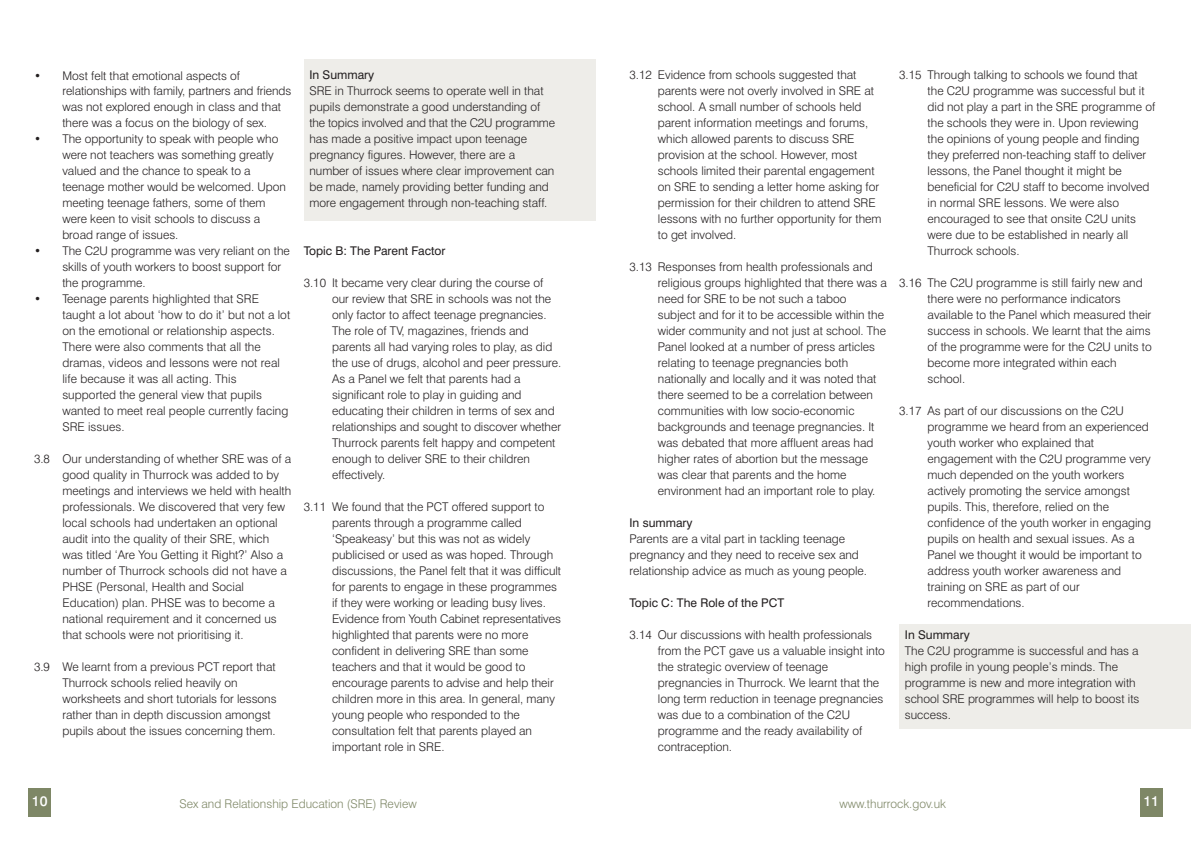
<style>
.page{position:relative;width:1191px;height:842px;background:#fff}
.page>*{position:absolute;margin:0;border:0;box-sizing:border-box;transform-origin:0 0}
.t1{font:500 14px "Swiss 721 BT";color:#fff}
.t2{font:300 12px/16px "Swiss 721 BT";color:#231f20}
.t3{font:12px "Swiss 721 BT";color:#231f20}
.t4{font:300 12px "Swiss 721 BT";color:#7e8766}
</style>
<div class="page">
<div style="left:304px;top:60px;width:291px;height:161px;background:#eeede9"></div>
<div style="left:899px;top:624px;width:292px;height:104px;background:#eeede9"></div>
<div style="left:28px;top:788px;width:23px;height:28px;background:#7e8766"></div>
<div style="left:1140px;top:788px;width:22px;height:28px;background:#7e8766"></div>
<p class="t2" style="left:62px;top:68px;width:230px;text-indent:-28px">• Most felt that emotional aspects of relationships with family, partners and friends was not explored enough in class and that there was a focus on the biology of sex.</p>
<p class="t2" style="left:62px;top:132px;width:225px;text-indent:-28px">• The opportunity to speak with people who were not teachers was something greatly valued and the chance to speak to a teenage mother would be welcomed. Upon meeting teenage fathers, some of them were keen to visit schools to discuss a broad range of issues.</p>
<p class="t2" style="left:62px;top:244px;width:229px;text-indent:-28px">• The C2U programme was very reliant on the skills of youth workers to boost support for the programme.</p>
<p class="t2" style="left:62px;top:292px;width:229px;text-indent:-28px">• Teenage parents highlighted that SRE taught a lot about ‘how to do it’ but not a lot on the emotional or relationship aspects.<br>There were also comments that all the dramas, videos and lessons were not real life because it was all acting. This supported the general view that pupils wanted to meet real people currently facing SRE issues.</p>
<p class="t2" style="left:62px;top:452px;width:230px;text-indent:-28px">3.8 Our understanding of whether SRE was of a good quality in Thurrock was added to by meetings and interviews we held with health professionals. We discovered that very few local schools had undertaken an optional audit into the quality of their SRE, which was titled ‘Are You Getting it Right?’ Also a number of Thurrock schools did not have a PHSE (Personal, Health and Social Education) plan. PHSE was to become a national requirement and it concerned us that schools were not prioritising it.</p>
<p class="t2" style="left:62px;top:660px;width:216px;text-indent:-28px">3.9 We learnt from a previous PCT report that Thurrock schools relied heavily on worksheets and short tutorials for lessons rather than in depth discussion amongst pupils about the issues concerning them.</p>
<p class="t3" style="left:309px;top:71px;width:66px">In Summary</p>
<p class="t2" style="left:309px;top:84px;width:247px">SRE in Thurrock seems to operate well in that pupils demonstrate a good understanding of the topics involved and that the C2U programme has made a positive impact upon teenage pregnancy figures. However, there are a number of issues where clear improvement can be made, namely providing better funding and more engagement through non-teaching staff.</p>
<p class="t3" style="left:304px;top:247px;width:143px">Topic B: The Parent Factor</p>
<p class="t2" style="left:332px;top:276px;width:231px;text-indent:-28px">3.10 It became very clear during the course of our review that SRE in schools was not the only factor to affect teenage pregnancies.<br>The role of TV, magazines, friends and parents all had varying roles to play, as did the use of drugs, alcohol and peer pressure.<br>As a Panel we felt that parents had a significant role to play in guiding and educating their children in terms of sex and relationships and sought to discover whether Thurrock parents felt happy and competent enough to deliver SRE to their children effectively.</p>
<p class="t2" style="left:332px;top:500px;width:231px;text-indent:-28px">3.11 We found that the PCT offered support to parents through a programme called ‘Speakeasy’ but this was not as widely publicised or used as was hoped. Through discussions, the Panel felt that it was difficult for parents to engage in these programmes if they were working or leading busy lives.<br>Evidence from Youth Cabinet representatives highlighted that parents were no more confident in delivering SRE than some teachers and that it would be good to encourage parents to advise and help their children more in this area. In general, many young people who responded to the consultation felt that parents played an important role in SRE.</p>
<p class="t2" style="left:658px;top:68px;width:225px;text-indent:-28px">3.12 Evidence from schools suggested that parents were not overly involved in SRE at school. A small number of schools held parent information meetings and forums, which allowed parents to discuss SRE provision at the school. However, most schools limited their parental engagement on SRE to sending a letter home asking for permission for their children to attend SRE lessons with no further opportunity for them to get involved.</p>
<p class="t2" style="left:658px;top:260px;width:231px;text-indent:-28px">3.13 Responses from health professionals and religious groups highlighted that there was a need for SRE to be not such a taboo subject and for it to be accessible within the wider community and not just at school. The Panel looked at a number of press articles relating to teenage pregnancies both nationally and locally and it was noted that there seemed to be a correlation between communities with low socio-economic backgrounds and teenage pregnancies. It was debated that more affluent areas had higher rates of abortion but the message was clear that parents and the home environment had an important role to play.</p>
<p class="t3" style="left:629px;top:518px;width:65px">In summary</p>
<p class="t2" style="left:629px;top:532px;width:239px">Parents are a vital part in tackling teenage pregnancy and they need to receive sex and relationship advice as much as young people.</p>
<p class="t3" style="left:629px;top:598px;width:156px">Topic C: The Role of the PCT</p>
<p class="t2" style="left:658px;top:628px;width:229px;text-indent:-28px">3.14 Our discussions with health professionals from the PCT gave us a valuable insight into the strategic overview of teenage pregnancies in Thurrock. We learnt that the long term reduction in teenage pregnancies was due to a combination of the C2U programme and the ready availability of contraception.</p>
<p class="t2" style="left:927px;top:68px;width:229px;text-indent:-28px">3.15 Through talking to schools we found that the C2U programme was successful but it did not play a part in the SRE programme of the schools they were in. Upon reviewing the opinions of young people and finding they preferred non-teaching staff to deliver lessons, the Panel thought it might be beneficial for C2U staff to become involved in normal SRE lessons. We were also encouraged to see that onsite C2U units were due to be established in nearly all Thurrock schools.</p>
<p class="t2" style="left:927px;top:276px;width:226px;text-indent:-28px">3.16 The C2U programme is still fairly new and there were no performance indicators available to the Panel which measured their success in schools. We learnt that the aims of the programme were for the C2U units to become more integrated within each school.</p>
<p class="t2" style="left:927px;top:404px;width:225px;text-indent:-28px">3.17 As part of our discussions on the C2U programme we heard from an experienced youth worker who explained that engagement with the C2U programme very much depended on the youth workers actively promoting the service amongst pupils. This, therefore, relied on the confidence of the youth worker in engaging pupils on health and sexual issues. As a Panel we thought it would be important to address youth worker awareness and training on SRE as part of our recommendations.</p>
<p class="t3" style="left:905px;top:630px;width:66px">In Summary</p>
<p class="t2" style="left:905px;top:644px;width:236px">The C2U programme is successful and has a high profile in young people’s minds. The programme is new and more integration with school SRE programmes will help to boost its success.</p>
<p class="t1" style="left:32px;top:796px;width:17px">10</p>
<p class="t4" style="left:179px;top:799px;width:239px">Sex and Relationship Education (SRE) Review</p>
<p class="t4" style="left:839px;top:799px;width:108px">www.thurrock.gov.uk</p>
<p class="t1" style="left:1143px;top:796px;width:17px">11</p>
</div>
